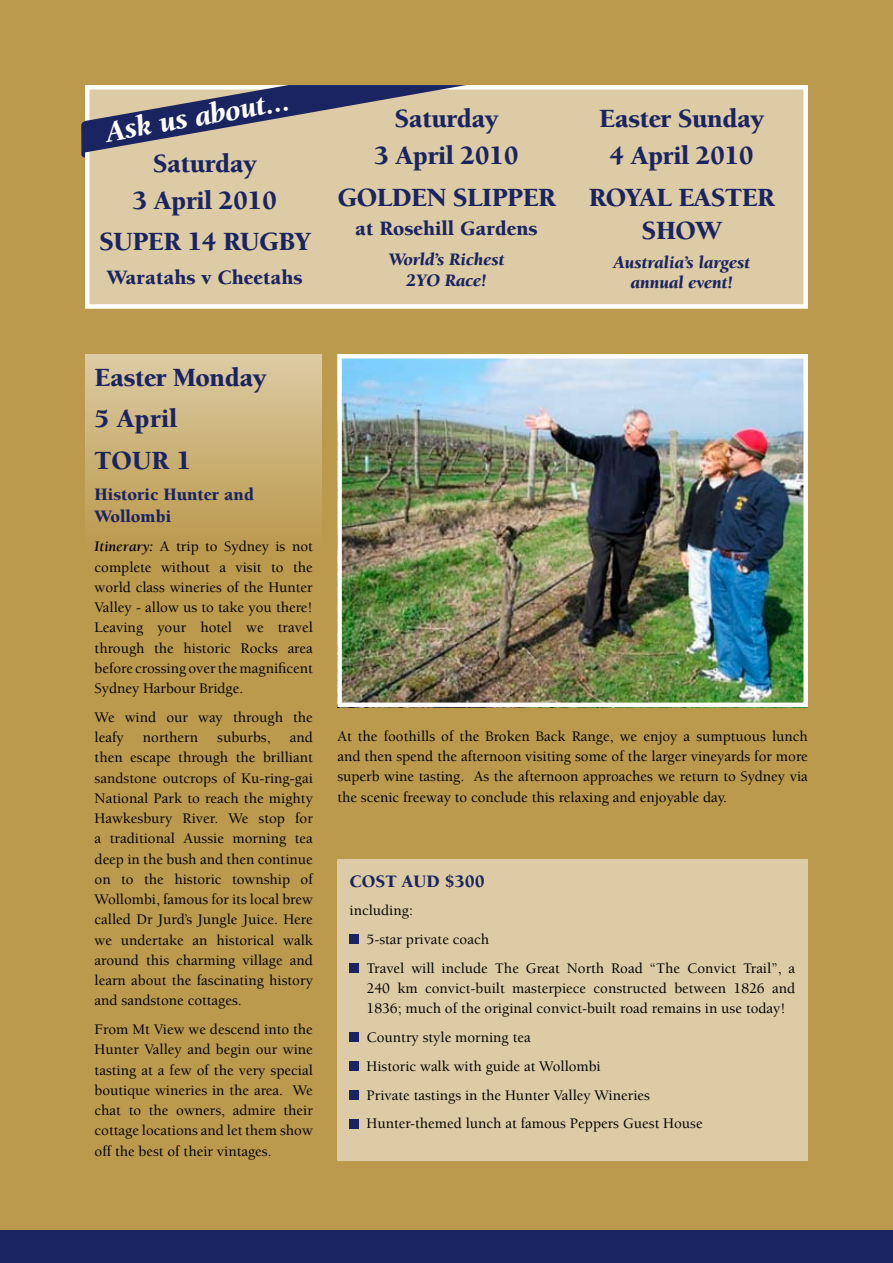
<style>
.page{position:relative;width:893px;height:1263px;background:#bb994d}
.page>*{position:absolute;margin:0;border:0;box-sizing:border-box;transform-origin:0 0}
.t1{font:italic 900 30px "Berkeley";color:#fff}
.t2{font:900 27px/37.2px "Berkeley";letter-spacing:-.02em;color:#1a2461;text-align:center}
.t3{font:900 21px "Berkeley";color:#1a2461}
.t4{font:italic 900 18px/21px "Berkeley";color:#1a2461;text-align:center}
.t5{font:900 18px/22.5px "Berkeley";color:#1a2461}
.t6{font:500 15px/20.2px "Berkeley";color:#000;text-align:justify}
.s1{font-weight:700;font-style:italic}
</style>
<div class="page">
<div style="left:0;top:1230px;width:893px;height:33px;background:#1a2461"></div>
<div style="left:85px;top:85px;width:723px;height:224px;background:#dccba4;border:4px solid #fff"></div>
<img style="left:342px;top:359px;width:461px;height:343px">
<div style="left:337px;top:354px;width:471px;height:353px;border:4px solid #fff"></div>
<div style="left:85px;top:354px;width:236px;height:195px;background:linear-gradient(to bottom,#dccba3,#bb994d)"></div>
<div style="left:337px;top:860px;width:471px;height:301px;background:#dccba4"></div>
<div style="left:350px;top:935px;width:9px;height:9px;background:#1a2461"></div>
<div style="left:350px;top:963px;width:9px;height:10px;background:#1a2461"></div>
<div style="left:350px;top:1033px;width:9px;height:9px;background:#1a2461"></div>
<div style="left:350px;top:1061px;width:9px;height:10px;background:#1a2461"></div>
<div style="left:350px;top:1090px;width:9px;height:10px;background:#1a2461"></div>
<div style="left:350px;top:1119px;width:9px;height:9px;background:#1a2461"></div>
<svg style="left:81px;top:85px;width:385px;height:73px"></svg>
<h1 class="t1" style="left:103px;top:117px;width:187px;rotate:-10deg">Ask us about...</h1>
<h2 class="t2" style="left:133px;top:145px;width:146px">Saturday<br>3 April 2010</h2>
<h2 class="t2" style="left:99px;top:224px;width:179px">Super 14 Rugby</h2>
<h3 class="t3" style="left:107px;top:267px;width:197px">Waratahs v Cheetahs</h3>
<h2 class="t2" style="left:374px;top:100px;width:146px">Saturday<br>3 April 2010</h2>
<h2 class="t2" style="left:337px;top:179px;width:39px">GOLDEN</h2>
<h2 class="t2" style="left:453px;top:179px;width:88px">SLIPPER</h2>
<h3 class="t3" style="left:355px;top:218px;width:184px">at Rosehill Gardens</h3>
<p class="t4" style="left:388px;top:249px;width:118px">World’s Richest<br>2YO Race!</p>
<h2 class="t2" style="left:599px;top:100px;width:167px">Easter Sunday<br>4 April 2010</h2>
<h2 class="t2" style="left:642px;top:181px;width:82px;line-height:33px;text-align:left;text-indent:-53px">ROYAL EASTER<br>SHOW</h2>
<p class="t4" style="left:613px;top:252px;width:138px;line-height:20.2px">Australia’s largest annual event!</p>
<h2 class="t2" style="left:95px;top:357px;width:174px;line-height:41.5px;text-align:left">Easter Monday<br>5 April<br>TOUR</h2>
<h2 class="t2" style="left:177px;top:442px;width:17px">1</h2>
<p class="t5" style="left:95px;top:483px;width:161px">Historic Hunter and<br>Wollombi</p>
<p class="t6" style="left:95px;top:537px;width:220px"><span class="s1">Itinerary:</span> A trip to Sydney is not complete without a visit to the world class wineries of the Hunter Valley - allow us to take you there!<br>Leaving your hotel we travel through the historic Rocks area before crossing over the magnificent Sydney Harbour Bridge.</p>
<p class="t6" style="left:95px;top:707px;width:220px">We wind our way through the leafy</p>
<p class="t6" style="left:95px;top:727px;width:220px;text-indent:195px">and then escape through the brilliant sandstone outcrops of Ku-ring-gai National Park to reach the mighty Hawkesbury River. We stop for a traditional Aussie morning tea deep in the bush and then continue on to the historic township of Wollombi, famous for its local brew called Dr Jurd’s Jungle Juice. Here we undertake an historical walk around this charming village and learn about the fascinating history and sandstone cottages.</p>
<p class="t6" style="left:95px;top:1019px;width:220px">From Mt View we descend into the Hunter Valley and begin our wine tasting at a few of the very special boutique wineries in the area. We chat to the owners, admire their cottage locations and let them show off the best of their vintages.</p>
<p class="t6" style="left:143px;top:727px;width:57px">northern</p>
<p class="t6" style="left:217px;top:727px;width:55px">suburbs,</p>
<p class="t6" style="left:337px;top:726px;width:472px">At the foothills of the Broken Back Range, we enjoy a sumptuous lunch and then spend the afternoon visiting some of the larger vineyards for more superb wine tasting. As the afternoon approaches we return to Sydney via the scenic freeway to conclude this relaxing and enjoyable day.</p>
<p class="t5" style="left:350px;top:870px;width:25px">COST</p>
<p class="t5" style="left:402px;top:870px;width:14px">AUD</p>
<p class="t5" style="left:445px;top:870px;width:42px">$300</p>
<p class="t6" style="left:367px;top:897px;width:430px;line-height:28.8px;text-align:left;text-indent:-17px">including:<br>5-star private coach<br>Travel will include The Great North Road “The Convict Trail”, a</p>
<p class="t6" style="left:367px;top:979px;width:430px">240 km convict-built masterpiece constructed between 1826 and<br>1836; much of the original convict-built road remains in use today!</p>
<p class="t6" style="left:367px;top:1023px;width:338px;line-height:28.8px;text-align:left">Country style morning tea<br>Historic walk with guide at Wollombi<br>Private tastings in the Hunter Valley Wineries Hunter-themed lunch at famous Peppers Guest House</p>
</div>
